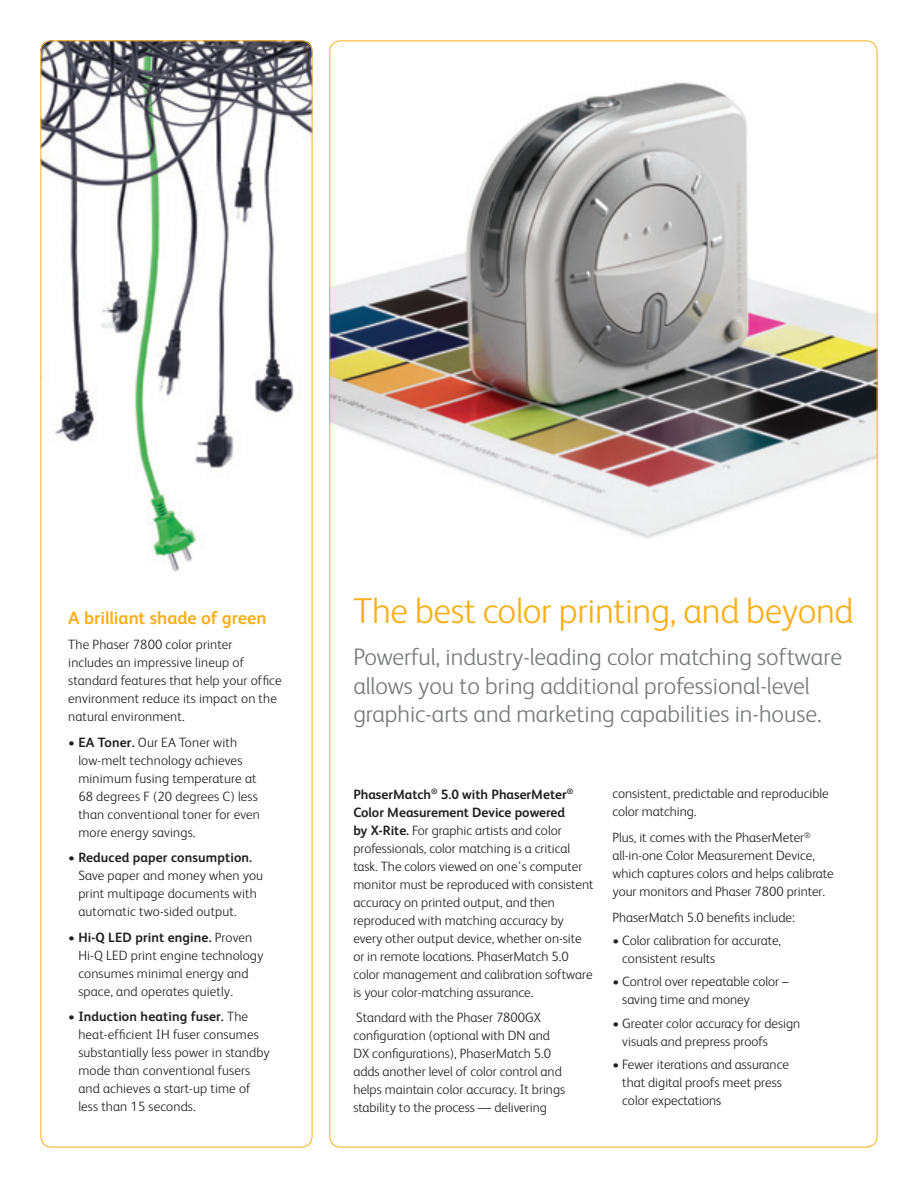
<style>
.page{position:relative;width:918px;height:1188px;background:#fff}
.page>*{position:absolute;margin:0;border:0;box-sizing:border-box;transform-origin:0 0}
.t1{font:300 36px "Xerox Sans";letter-spacing:-.01em;color:#faaf18}
.t2{font:300 24px/28.5px "Xerox Sans";color:#76787b}
.t3{font:700 18px "Xerox Sans";color:#faaf18}
.t4{font:300 13.5px/18px "Xerox Sans";color:#231f20}
.s1{font-weight:700}
</style>
<div class="page">
<img style="left:329px;top:42px;width:547px;height:496px">
<img style="left:40px;top:40px;width:272px;height:634px">
<h3 class="t3" style="left:68px;top:605px;width:200px">A brilliant shade of green</h3>
<p class="t4" style="left:68px;top:635px;width:215px">The Phaser 7800 color printer<br>includes an impressive lineup of standard features that help your office environment reduce its impact on the natural environment.</p>
<p class="t4" style="left:78px;top:733px;width:183px;text-indent:-10px">• <span class="s1">EA Toner.</span> Our EA Toner with low-melt technology achieves minimum fusing temperature at<br>68 degrees F (20 degrees C) less than conventional toner for even more energy savings.</p>
<p class="t4" style="left:78px;top:848px;width:186px;text-indent:-10px">• <span class="s1">Reduced paper consumption.<br></span>Save paper and money when you print multipage documents with automatic two-sided output.</p>
<p class="t4" style="left:78px;top:928px;width:187px;text-indent:-10px">• <span class="s1">Hi-Q LED print engine.</span> Proven<br>Hi-Q LED print engine technology consumes minimal energy and space, and operates quietly.</p>
<p class="t4" style="left:78px;top:1007px;width:193px;text-indent:-10px">• <span class="s1">Induction heating fuser.</span> The heat-efficient IH fuser consumes substantially less power in standby mode than conventional fusers and achieves a start-up time of less than 15 seconds.</p>
<h1 class="t1" style="left:353px;top:587px;width:502px">The best color printing, and beyond</h1>
<h2 class="t2" style="left:353px;top:642px;width:490px">Powerful, industry-leading color matching software allows you to bring additional professional-level graphic-arts and marketing capabilities in-house.</h2>
<p class="t4" style="left:353px;top:784px;width:242px"><span class="s1">PhaserMatch</span><sup>®</sup> <span class="s1">5.0 with PhaserMeter</span><sup>® </sup><span class="s1">Color Measurement Device powered<br>by X-Rite.</span> For graphic artists and color professionals, color matching is a critical task. The colors viewed on one’s computer monitor must be reproduced with consistent accuracy on printed output, and then reproduced with matching accuracy by every other output device, whether on-site or in remote locations. PhaserMatch 5.0 color management and calibration software is your color-matching assurance.</p>
<p class="t4" style="left:353px;top:1008px;width:213px">Standard with the Phaser 7800GX configuration (optional with DN and DX configurations), PhaserMatch 5.0 adds another level of color control and helps maintain color accuracy. It brings stability to the process — delivering</p>
<p class="t4" style="left:612px;top:784px;width:218px">consistent, predictable and reproducible color matching.</p>
<p class="t4" style="left:612px;top:828px;width:223px">Plus, it comes with the PhaserMeter<sup>® </sup>all-in-one Color Measurement Device, which captures colors and helps calibrate your monitors and Phaser 7800 printer.</p>
<p class="t4" style="left:612px;top:907px;width:184px">PhaserMatch 5.0 benefits include:</p>
<p class="t4" style="left:622px;top:931px;width:160px;text-indent:-10px">• Color calibration for accurate, consistent results</p>
<p class="t4" style="left:622px;top:972px;width:168px;text-indent:-10px">• Control over repeatable color – saving time and money</p>
<p class="t4" style="left:622px;top:1014px;width:180px;text-indent:-10px">• Greater color accuracy for design visuals and prepress proofs</p>
<p class="t4" style="left:622px;top:1055px;width:168px;text-indent:-10px">• Fewer iterations and assurance that digital proofs meet press color expectations</p>
</div>
